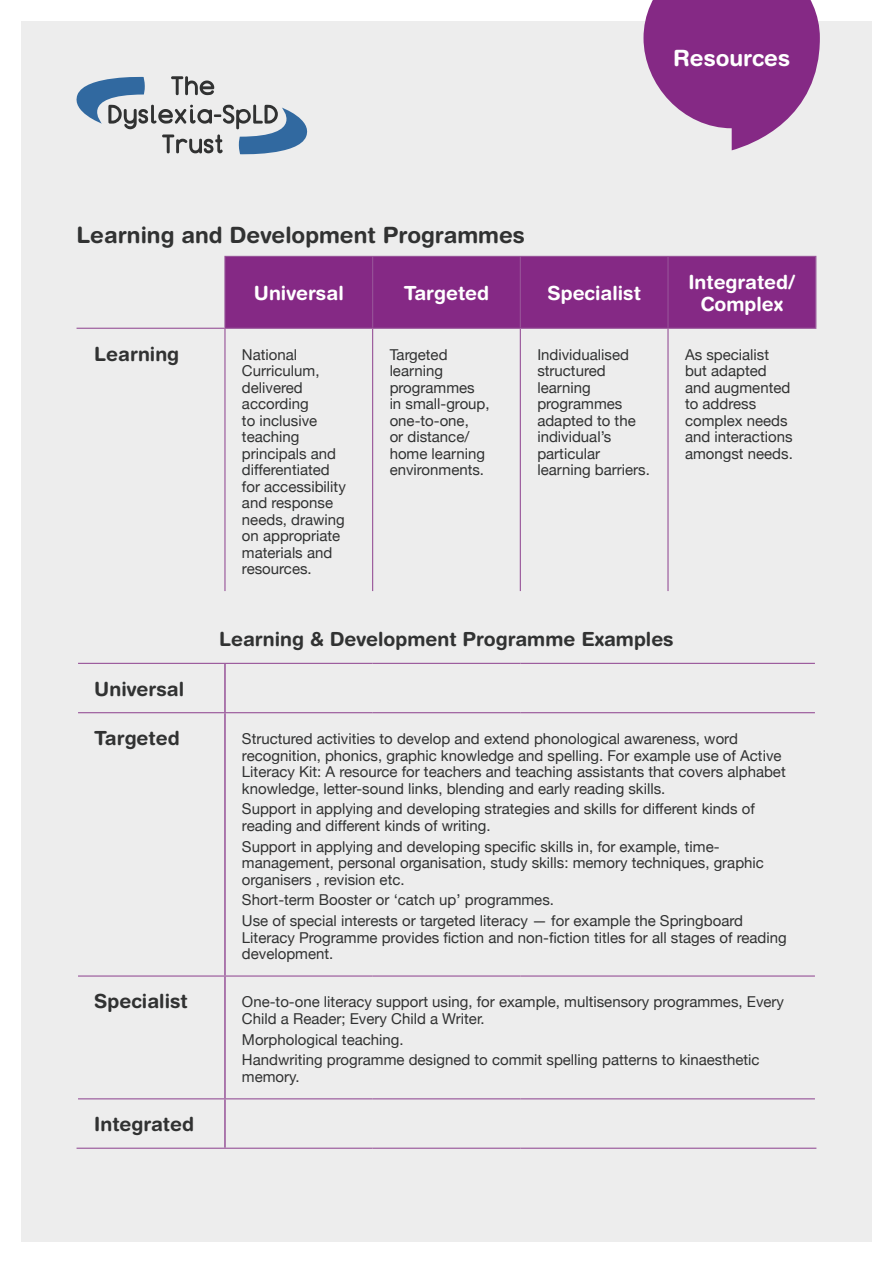
<style>
.page{position:relative;width:893px;height:1263px;background:#fff}
.page>*{position:absolute;margin:0;border:0;box-sizing:border-box;transform-origin:0 0}
.Body_Heading{font:700 22.5px "Helvetica Rounded";color:#313232}
.t1{font:700 22.5px "Helvetica Rounded";color:#fff}
.Table_Header{font:700 19.5px/22.5px "Helvetica Rounded";color:#fff;text-align:center}
.Table_Body{font:700 19.5px "Helvetica Rounded";color:#313232}
.Body_Heading-2{font:700 19.5px "Helvetica Rounded";color:#313232}
.Table_Body-2{font:15px/16.5px "Helvetica Neue";color:#313232}
</style>
<div class="page">
<div style="left:21px;top:21px;width:851px;height:1221px;background:#ededed"></div>
<svg style="left:76px;top:76px;width:232px;height:79px"></svg>
<svg style="left:643px;top:0;width:177px;height:150px"></svg>
<div style="left:226px;top:257px;width:589px;height:71px;background:#852985"></div>
<hr style="left:815px;top:257px;width:1px;height:71px;background:#975398">
<hr style="left:224px;top:664px;width:2px;height:48px;background:#975398">
<hr style="left:224px;top:713px;width:2px;height:262px;background:#975398">
<hr style="left:224px;top:976px;width:2px;height:122px;background:#975398">
<hr style="left:224px;top:1099px;width:2px;height:49px;background:#975398">
<hr style="left:78px;top:663px;width:147px;height:1px;background:#975398">
<hr style="left:225px;top:663px;width:148px;height:1px;background:#975398">
<hr style="left:373px;top:663px;width:147px;height:1px;background:#975398">
<hr style="left:520px;top:663px;width:148px;height:1px;background:#975398">
<hr style="left:668px;top:663px;width:147px;height:1px;background:#975398">
<hr style="left:78px;top:712px;width:147px;height:1px;background:#975398">
<hr style="left:225px;top:712px;width:148px;height:1px;background:#975398">
<hr style="left:373px;top:712px;width:147px;height:1px;background:#975398">
<hr style="left:520px;top:712px;width:148px;height:1px;background:#975398">
<hr style="left:668px;top:712px;width:147px;height:1px;background:#975398">
<hr style="left:78px;top:975px;width:147px;height:1px;background:#975398">
<hr style="left:225px;top:975px;width:148px;height:1px;background:#975398">
<hr style="left:373px;top:975px;width:147px;height:1px;background:#975398">
<hr style="left:520px;top:975px;width:148px;height:1px;background:#975398">
<hr style="left:668px;top:975px;width:147px;height:1px;background:#975398">
<hr style="left:78px;top:1098px;width:147px;height:1px;background:#975398">
<hr style="left:225px;top:1098px;width:148px;height:1px;background:#975398">
<hr style="left:373px;top:1098px;width:147px;height:1px;background:#975398">
<hr style="left:520px;top:1098px;width:148px;height:1px;background:#975398">
<hr style="left:668px;top:1098px;width:147px;height:1px;background:#975398">
<hr style="left:77px;top:1148px;width:148px;height:1px;background:#975398">
<hr style="left:225px;top:1148px;width:148px;height:1px;background:#975398">
<hr style="left:373px;top:1148px;width:147px;height:1px;background:#975398">
<hr style="left:520px;top:1148px;width:148px;height:1px;background:#975398">
<hr style="left:668px;top:1148px;width:148px;height:1px;background:#975398">
<hr style="left:224px;top:329px;width:2px;height:262px;background:#975398">
<hr style="left:372px;top:329px;width:1px;height:262px;background:#975398">
<hr style="left:520px;top:329px;width:1px;height:262px;background:#975398">
<hr style="left:667px;top:329px;width:2px;height:262px;background:#975398">
<hr style="left:224px;top:256px;width:149px;height:1px;background:#975398">
<hr style="left:373px;top:256px;width:147px;height:1px;background:#975398">
<hr style="left:372px;top:257px;width:1px;height:71px;background:#975398">
<hr style="left:520px;top:256px;width:148px;height:1px;background:#975398">
<hr style="left:520px;top:257px;width:1px;height:71px;background:#975398">
<hr style="left:668px;top:256px;width:148px;height:1px;background:#975398">
<hr style="left:667px;top:257px;width:2px;height:71px;background:#975398">
<hr style="left:225px;top:328px;width:148px;height:1px;background:#975398">
<hr style="left:373px;top:328px;width:147px;height:1px;background:#975398">
<hr style="left:520px;top:328px;width:148px;height:1px;background:#975398">
<hr style="left:668px;top:328px;width:148px;height:1px;background:#975398">
<hr style="left:224px;top:257px;width:2px;height:71px;background:#975398">
<hr style="left:77px;top:328px;width:148px;height:1px;background:#975398">
<h1 class="t1" style="left:673px;top:44px;width:118px">Resources</h1>
<p class="Body_Heading" style="left:77px;top:221px;width:450px">Learning and Development Programmes</p>
<p class="Table_Header" style="left:254px;top:281px;width:91px">Universal</p>
<p class="Table_Header" style="left:404px;top:281px;width:87px">Targeted</p>
<p class="Table_Header" style="left:547px;top:281px;width:95px">Specialist</p>
<p class="Table_Header" style="left:688px;top:270px;width:108px">Integrated/<br>Complex</p>
<p class="Table_Body" style="left:94px;top:342px;width:86px">Learning</p>
<p class="Table_Body-2" style="left:242px;top:346px;width:105px">National<br>Curriculum, delivered according<br>to inclusive teaching principals and differentiated for accessibility and response needs, drawing on appropriate materials and resources.</p>
<p class="Table_Body-2" style="left:390px;top:346px;width:102px">Targeted learning programmes in small-group, one-to-one,<br>or distance/ home learning environments.</p>
<p class="Table_Body-2" style="left:537px;top:346px;width:114px">Individualised structured learning programmes adapted to the individual’s particular learning barriers.</p>
<p class="Table_Body-2" style="left:685px;top:346px;width:109px">As specialist but adapted and augmented to address complex needs and interactions amongst needs.</p>
<p class="Body_Heading-2" style="left:219px;top:627px;width:456px">Learning &amp; Development Programme Examples</p>
<p class="Table_Body" style="left:94px;top:677px;width:91px">Universal</p>
<p class="Table_Body" style="left:94px;top:726px;width:87px">Targeted</p>
<p class="Table_Body-2" style="left:242px;top:730px;width:545px">Structured activities to develop and extend phonological awareness, word recognition, phonics, graphic knowledge and spelling. For example use of Active Literacy Kit: A resource for teachers and teaching assistants that covers alphabet knowledge, letter-sound links, blending and early reading skills.</p>
<p class="Table_Body-2" style="left:242px;top:800px;width:514px">Support in applying and developing strategies and skills for different kinds of reading and different kinds of writing.</p>
<p class="Table_Body-2" style="left:242px;top:838px;width:523px">Support in applying and developing specific skills in, for example, time&shy;management, personal organisation, study skills: memory techniques, graphic organisers , revision etc.</p>
<p class="Table_Body-2" style="left:242px;top:891px;width:314px">Short-term Booster or ‘catch up’ programmes.</p>
<p class="Table_Body-2" style="left:242px;top:912px;width:546px">Use of special interests or targeted literacy — for example the Springboard<br>Literacy Programme provides fiction and non-fiction titles for all stages of reading development.</p>
<p class="Table_Body" style="left:94px;top:989px;width:95px">Specialist</p>
<p class="Table_Body-2" style="left:242px;top:993px;width:544px">One-to-one literacy support using, for example, multisensory programmes, Every<br>Child a Reader; Every Child a Writer.</p>
<p class="Table_Body-2" style="left:242px;top:1031px;width:163px">Morphological teaching.</p>
<p class="Table_Body-2" style="left:242px;top:1051px;width:519px">Handwriting programme designed to commit spelling patterns to kinaesthetic memory.</p>
<p class="Table_Body" style="left:94px;top:1112px;width:101px">Integrated</p>
</div>
